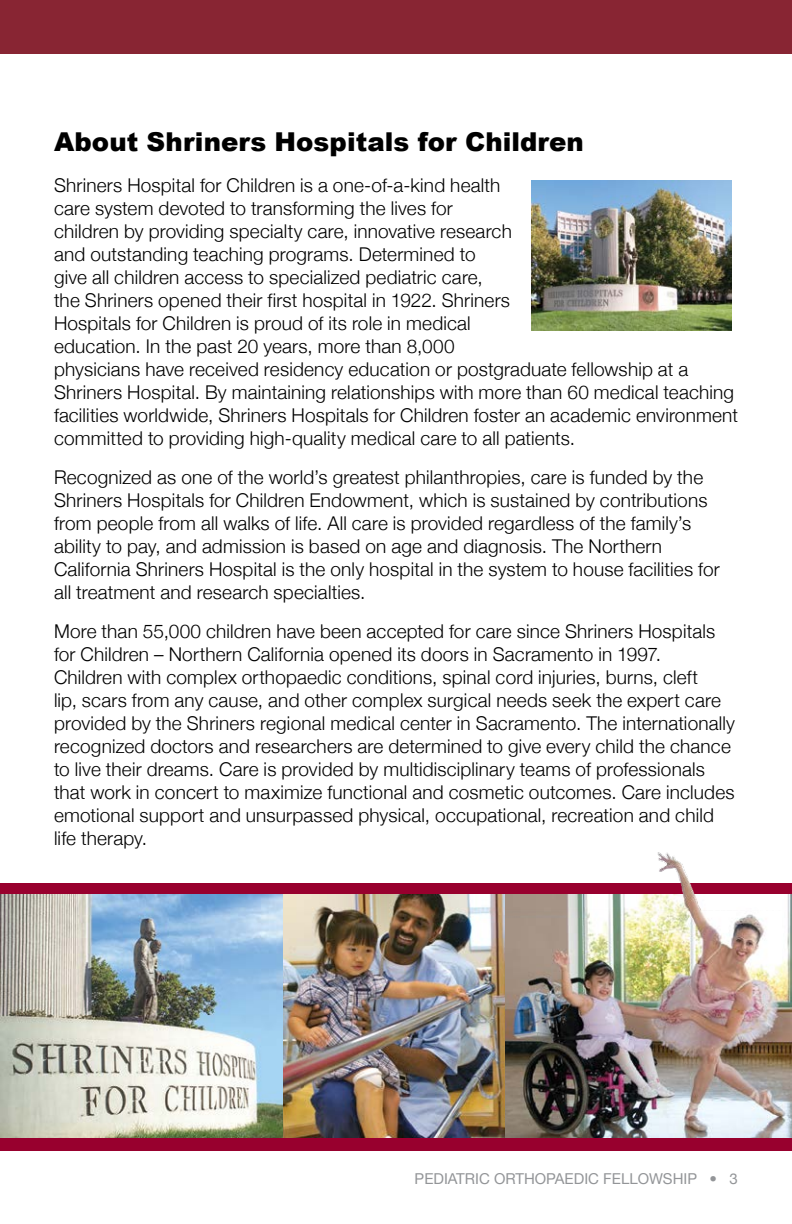
<style>
.page{position:relative;width:792px;height:1224px;background:#fff}
.page>*{position:absolute;margin:0;border:0;box-sizing:border-box;transform-origin:0 0}
.headline{font:900 26px "Arial";letter-spacing:.005em;color:#000}
.body_text{font:300 19px/23px "Helvetica Neue";letter-spacing:.01em;color:#000}
.t1{font:15px "Helvetica Neue";color:#939598}
</style>
<div class="page">
<div style="left:0;top:0;width:792px;height:53px;background:#882533"></div>
<div style="left:0;top:883px;width:792px;height:268px;background:#98002e"></div>
<img style="left:0;top:895px;width:506px;height:243px">
<img style="left:531px;top:180px;width:201px;height:150px">
<img style="left:506px;top:852px;width:286px;height:286px">
<p class="headline" style="left:54px;top:123px;width:531px">About Shriners Hospitals for Children</p>
<p class="body_text" style="left:54px;top:173px;width:686px">Shriners Hospital for Children is a one-of-a-kind health<br>care system devoted to transforming the lives for<br>children by providing specialty care, innovative research<br>and outstanding teaching programs. Determined to<br>give all children access to specialized pediatric care,<br>the Shriners opened their first hospital in 1922. Shriners<br>Hospitals for Children is proud of its role in medical<br>education. In the past 20 years, more than 8,000<br>physicians have received residency education or postgraduate fellowship at a Shriners Hospital. By maintaining relationships with more than 60 medical teaching facilities worldwide, Shriners Hospitals for Children foster an academic environment committed to providing high-quality medical care to all patients.</p>
<p class="body_text" style="left:54px;top:465px;width:667px">Recognized as one of the world’s greatest philanthropies, care is funded by the Shriners Hospitals for Children Endowment, which is sustained by contributions from people from all walks of life. All care is provided regardless of the family’s ability to pay, and admission is based on age and diagnosis. The Northern California Shriners Hospital is the only hospital in the system to house facilities for all treatment and research specialties.</p>
<p class="body_text" style="left:54px;top:619px;width:683px">More than 55,000 children have been accepted for care since Shriners Hospitals for Children – Northern California opened its doors in Sacramento in 1997.<br>Children with complex orthopaedic conditions, spinal cord injuries, burns, cleft<br>lip, scars from any cause, and other complex surgical needs seek the expert care provided by the Shriners regional medical center in Sacramento. The internationally recognized doctors and researchers are determined to give every child the chance to live their dreams. Care is provided by multidisciplinary teams of professionals that work in concert to maximize functional and cosmetic outcomes. Care includes emotional support and unsurpassed physical, occupational, recreation and child life therapy.</p>
<p class="t1" style="left:415px;top:1170px;width:325px">PEDIATRIC ORTHOPAEDIC FELLOWSHIP • 3</p>
</div>
